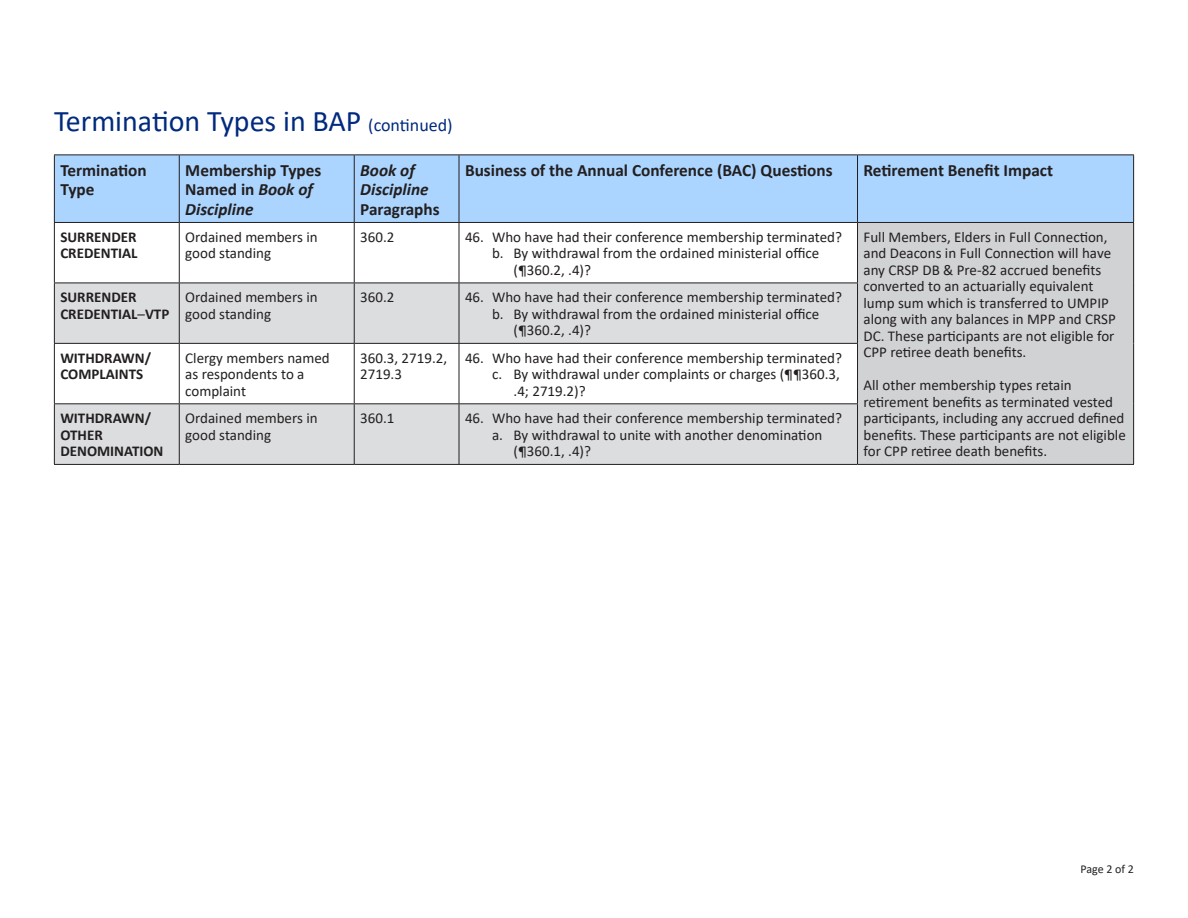
<style>
.page{position:relative;width:1188px;height:918px;background:#fff}
.page>*{position:absolute;margin:0;border:0;box-sizing:border-box;transform-origin:0 0}
.A-head{font:30px "Calibri";color:#002a7e}
.Chart_header{font:700 17.25px/19.5px "Calibri";color:#231f20}
.Chart_header-2{font:italic 700 17.25px/19.5px "Calibri";color:#231f20}
.Chart_text{font:15px/16.5px "Calibri";color:#231f20}
.Chart_text___alpha{font:15px/16.5px "Calibri";color:#231f20}
.Chart_text___numbere{font:15px "Calibri";color:#231f20}
.Chart_text_report_na{font:700 15px/16.5px "Calibri";color:#231f20}
.t1{font:12px "Calibri";letter-spacing:-.005em;color:#231f20}
.s1{font-size:18px}
.s2{font-style:italic}
.s3{font-style:normal}
.s4{font-weight:400}
</style>
<div class="page">
<div style="left:55px;top:155px;width:1078px;height:67px;background:#abd5ff"></div>
<div style="left:858px;top:222px;width:276px;height:242px;background:#d1d2d4"></div>
<svg style="left:55px;top:284px;width:802px;height:180px;fill:#dcdddf"></svg>
<hr style="left:54px;top:154px;width:125px;height:1px;background:#231f20">
<hr style="left:54px;top:155px;width:1px;height:67px;background:#231f20">
<hr style="left:179px;top:154px;width:175px;height:1px;background:#231f20">
<hr style="left:179px;top:155px;width:1px;height:67px;background:#231f20">
<hr style="left:354px;top:154px;width:105px;height:1px;background:#231f20">
<hr style="left:354px;top:155px;width:1px;height:67px;background:#231f20">
<hr style="left:459px;top:154px;width:399px;height:1px;background:#231f20">
<hr style="left:459px;top:155px;width:1px;height:67px;background:#231f20">
<hr style="left:858px;top:154px;width:276px;height:1px;background:#231f20">
<hr style="left:857px;top:155px;width:1px;height:67px;background:#231f20">
<hr style="left:1133px;top:155px;width:1px;height:67px;background:#231f20">
<hr style="left:54px;top:222px;width:125px;height:1px;background:#231f20">
<hr style="left:54px;top:223px;width:1px;height:60px;background:#231f20">
<hr style="left:179px;top:222px;width:175px;height:1px;background:#231f20">
<hr style="left:179px;top:223px;width:1px;height:60px;background:#231f20">
<hr style="left:354px;top:222px;width:105px;height:1px;background:#231f20">
<hr style="left:354px;top:223px;width:1px;height:60px;background:#231f20">
<hr style="left:459px;top:222px;width:399px;height:1px;background:#231f20">
<hr style="left:459px;top:223px;width:1px;height:60px;background:#231f20">
<hr style="left:858px;top:222px;width:276px;height:1px;background:#231f20">
<hr style="left:857px;top:223px;width:1px;height:60px;background:#231f20">
<hr style="left:1133px;top:223px;width:1px;height:60px;background:#231f20">
<hr style="left:54px;top:283px;width:125px;height:1px;background:#231f20">
<hr style="left:54px;top:283px;width:1px;height:60px;background:#231f20">
<hr style="left:179px;top:283px;width:175px;height:1px;background:#231f20">
<hr style="left:179px;top:283px;width:1px;height:60px;background:#231f20">
<hr style="left:354px;top:283px;width:105px;height:1px;background:#231f20">
<hr style="left:354px;top:283px;width:1px;height:60px;background:#231f20">
<hr style="left:459px;top:283px;width:399px;height:1px;background:#231f20">
<hr style="left:459px;top:283px;width:1px;height:60px;background:#231f20">
<hr style="left:857px;top:283px;width:1px;height:60px;background:#231f20">
<hr style="left:1133px;top:283px;width:1px;height:60px;background:#231f20">
<hr style="left:54px;top:343px;width:125px;height:1px;background:#231f20">
<hr style="left:54px;top:344px;width:1px;height:59px;background:#231f20">
<hr style="left:179px;top:343px;width:175px;height:1px;background:#231f20">
<hr style="left:179px;top:344px;width:1px;height:59px;background:#231f20">
<hr style="left:354px;top:343px;width:105px;height:1px;background:#231f20">
<hr style="left:354px;top:344px;width:1px;height:59px;background:#231f20">
<hr style="left:459px;top:343px;width:399px;height:1px;background:#231f20">
<hr style="left:459px;top:344px;width:1px;height:59px;background:#231f20">
<hr style="left:857px;top:344px;width:1px;height:59px;background:#231f20">
<hr style="left:1133px;top:343px;width:1px;height:61px;background:#231f20">
<hr style="left:54px;top:403px;width:125px;height:1px;background:#231f20">
<hr style="left:54px;top:404px;width:1px;height:60px;background:#231f20">
<hr style="left:179px;top:403px;width:175px;height:1px;background:#231f20">
<hr style="left:179px;top:404px;width:1px;height:60px;background:#231f20">
<hr style="left:354px;top:403px;width:105px;height:1px;background:#231f20">
<hr style="left:354px;top:404px;width:1px;height:60px;background:#231f20">
<hr style="left:459px;top:403px;width:399px;height:1px;background:#231f20">
<hr style="left:459px;top:404px;width:1px;height:60px;background:#231f20">
<hr style="left:857px;top:404px;width:1px;height:60px;background:#231f20">
<hr style="left:1133px;top:404px;width:1px;height:60px;background:#231f20">
<hr style="left:54px;top:464px;width:125px;height:1px;background:#231f20">
<hr style="left:179px;top:464px;width:175px;height:1px;background:#231f20">
<hr style="left:354px;top:464px;width:105px;height:1px;background:#231f20">
<hr style="left:459px;top:464px;width:399px;height:1px;background:#231f20">
<hr style="left:858px;top:464px;width:276px;height:1px;background:#231f20">
<p class="A-head" style="left:54px;top:100px;width:400px">Termination Types in BAP <span class="s1">(continued)</span></p>
<p class="Chart_header" style="left:60px;top:160px;width:88px">Termination<br>Type</p>
<p class="Chart_header" style="left:185px;top:160px;width:138px">Membership Types<br>Named in <span class="s2">Book of<br>Discipline</span></p>
<p class="Chart_header-2" style="left:360px;top:160px;width:81px">Book of<br>Discipline<br><span class="s3">Paragraphs</span></p>
<p class="Chart_header" style="left:465px;top:160px;width:369px">Business of the Annual Conference (BAC) Questions</p>
<p class="Chart_header" style="left:864px;top:160px;width:191px">Retirement Benefit Impact</p>
<p class="Chart_text_report_na" style="left:60px;top:228px;width:79px">SURRENDER<br>CREDENTIAL</p>
<p class="Chart_text" style="left:185px;top:228px;width:134px">Ordained members in good standing</p>
<p class="Chart_text" style="left:360px;top:228px;width:36px">360.2</p>
<p class="Chart_text___numbere" style="left:465px;top:226px;width:379px">46. Who have had their conference membership terminated?</p>
<p class="Chart_text" style="left:864px;top:228px;width:254px">Full Members, Elders in Full Connection, and Deacons in Full Connection will have any CRSP DB &amp; Pre-82 accrued benefits converted to an actuarially equivalent lump sum which is transferred to UMPIP along with any balances in MPP and CRSP DC. These participants are not eligible for CPP retiree death benefits.</p>
<p class="Chart_text" style="left:864px;top:377px;width:264px">All other membership types retain retirement benefits as terminated vested participants, including any accrued defined benefits. These participants are not eligible for CPP retiree death benefits.</p>
<p class="Chart_text___alpha" style="left:514px;top:245px;width:307px;text-indent:-22px">b. By withdrawal from the ordained ministerial office (¶360.2, .4)?</p>
<p class="Chart_text_report_na" style="left:60px;top:289px;width:110px">SURRENDER<br>CREDENTIAL<span class="s4">–</span>VTP</p>
<p class="Chart_text" style="left:185px;top:289px;width:134px">Ordained members in good standing</p>
<p class="Chart_text" style="left:360px;top:289px;width:36px">360.2</p>
<p class="Chart_text___numbere" style="left:465px;top:287px;width:379px">46. Who have had their conference membership terminated?</p>
<p class="Chart_text___alpha" style="left:514px;top:305px;width:307px;text-indent:-22px">b. By withdrawal from the ordained ministerial office (¶360.2, .4)?</p>
<p class="Chart_text_report_na" style="left:60px;top:349px;width:92px">WITHDRAWN/<br>COMPLAINTS</p>
<p class="Chart_text" style="left:185px;top:349px;width:146px">Clergy members named as respondents to a complaint</p>
<p class="Chart_text" style="left:360px;top:349px;width:88px">360.3, 2719.2,<br>2719.3</p>
<p class="Chart_text___numbere" style="left:465px;top:347px;width:379px">46. Who have had their conference membership terminated?</p>
<p class="Chart_text___alpha" style="left:514px;top:366px;width:328px;text-indent:-22px">c. By withdrawal under complaints or charges (¶¶360.3, .4; 2719.2)?</p>
<p class="Chart_text_report_na" style="left:60px;top:410px;width:105px">WITHDRAWN/<br>OTHER<br>DENOMINATION</p>
<p class="Chart_text" style="left:185px;top:410px;width:134px">Ordained members in good standing</p>
<p class="Chart_text" style="left:360px;top:410px;width:36px">360.1</p>
<p class="Chart_text___numbere" style="left:465px;top:408px;width:379px">46. Who have had their conference membership terminated?</p>
<p class="Chart_text___alpha" style="left:514px;top:426px;width:310px;text-indent:-22px">a. By withdrawal to unite with another denomination (¶360.1, .4)?</p>
<p class="t1" style="left:1080px;top:861px;width:55px">Page 2 of 2</p>
</div>
